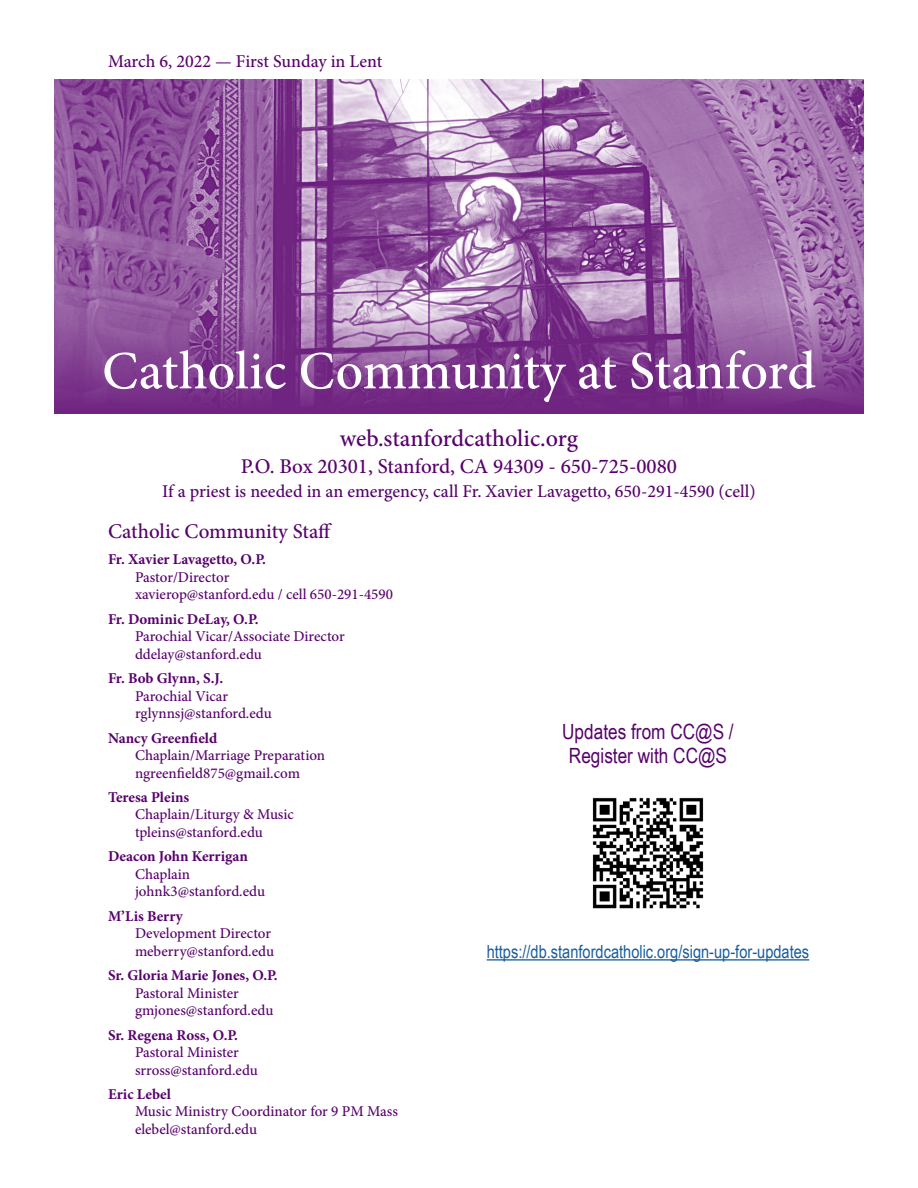
<style>
.page{position:relative;width:918px;height:1188px;background:#fff}
.page>*{position:absolute;margin:0;border:0;box-sizing:border-box;transform-origin:0 0}
.t1{font:500 54px "Minion Pro";letter-spacing:-.005em;color:#fff}
.t2{font:500 24px "Minion Pro";letter-spacing:-.005em;color:#58006c}
.t3{font:500 21px "Minion Pro";color:#58006c}
.announcement_label{font:21px/24px "Arial Narrow";color:#58006c;text-align:center}
.t4{font:500 18px "Minion Pro";color:#58006c}
.announcement_text{font:18px "Arial Narrow";color:#175d9e}
.staff_list{font:500 15px/17.5px "Minion Pro";letter-spacing:-.005em;color:#58006c}
.s1{font-weight:700}
</style>
<div class="page">
<img style="left:592px;top:797px;width:112px;height:112px">
<hr style="left:487px;top:959px;width:322px;height:2px;background:#175d9e">
<img style="left:54px;top:80px;width:810px;height:334px">
<p class="t4" style="left:108px;top:49px;width:276px">March 6, 2022 — First Sunday in Lent</p>
<p class="t1" style="left:102px;top:335px;width:715px">Catholic Community at Stanford</p>
<p class="t2" style="left:340px;top:422px;width:240px">web.stanfordcatholic.org</p>
<p class="t3" style="left:241px;top:452px;width:438px">P.O. Box 20301, Stanford, CA 94309 - 650-725-0080</p>
<p class="t4" style="left:162px;top:479px;width:595px">If a priest is needed in an emergency, call Fr. Xavier Lavagetto, 650-291-4590 (cell)</p>
<p class="t3" style="left:108px;top:517px;width:226px">Catholic Community Staff</p>
<p class="staff_list" style="left:135px;top:551px;width:260px;text-indent:-27px"><span class="s1">Fr. Xavier Lavagetto, O.P.<br></span>Pastor/Director<br>xavierop@stanford.edu / cell 650-291-4590</p>
<p class="staff_list" style="left:135px;top:610px;width:211px;text-indent:-27px"><span class="s1">Fr. Dominic DeLay, O.P.<br></span>Parochial Vicar/Associate Director ddelay@stanford.edu</p>
<p class="staff_list" style="left:135px;top:670px;width:138px;text-indent:-27px"><span class="s1">Fr. Bob Glynn, S.J.<br></span>Parochial Vicar rglynnsj@stanford.edu</p>
<p class="staff_list" style="left:135px;top:729px;width:192px;text-indent:-27px"><span class="s1">Nancy Greenfield<br></span>Chaplain/Marriage Preparation ngreenfield875@gmail.com</p>
<p class="staff_list" style="left:135px;top:788px;width:160px;text-indent:-27px"><span class="s1">Teresa Pleins<br></span>Chaplain/Liturgy &amp; Music tpleins@stanford.edu</p>
<p class="staff_list" style="left:135px;top:848px;width:132px;text-indent:-27px"><span class="s1">Deacon John Kerrigan<br></span>Chaplain johnk3@stanford.edu</p>
<p class="staff_list" style="left:135px;top:907px;width:141px;text-indent:-27px"><span class="s1">M’Lis Berry<br></span>Development Director meberry@stanford.edu</p>
<p class="staff_list" style="left:135px;top:967px;width:144px;text-indent:-27px"><span class="s1">Sr. Gloria Marie Jones, O.P.<br></span>Pastoral Minister gmjones@stanford.edu</p>
<p class="staff_list" style="left:135px;top:1026px;width:124px;text-indent:-27px"><span class="s1">Sr. Regena Ross, O.P.<br></span>Pastoral Minister srross@stanford.edu</p>
<p class="staff_list" style="left:135px;top:1085px;width:264px;text-indent:-27px"><span class="s1">Eric Lebel<br></span>Music Ministry Coordinator for 9 PM Mass elebel@stanford.edu</p>
<p class="announcement_label" style="left:562px;top:719px;width:173px">Updates from CC@S /<br>Register with CC@S</p>
<p class="announcement_text" style="left:487px;top:938px;width:324px">https://db.stanfordcatholic.org/sign-up-for-updates</p>
</div>
